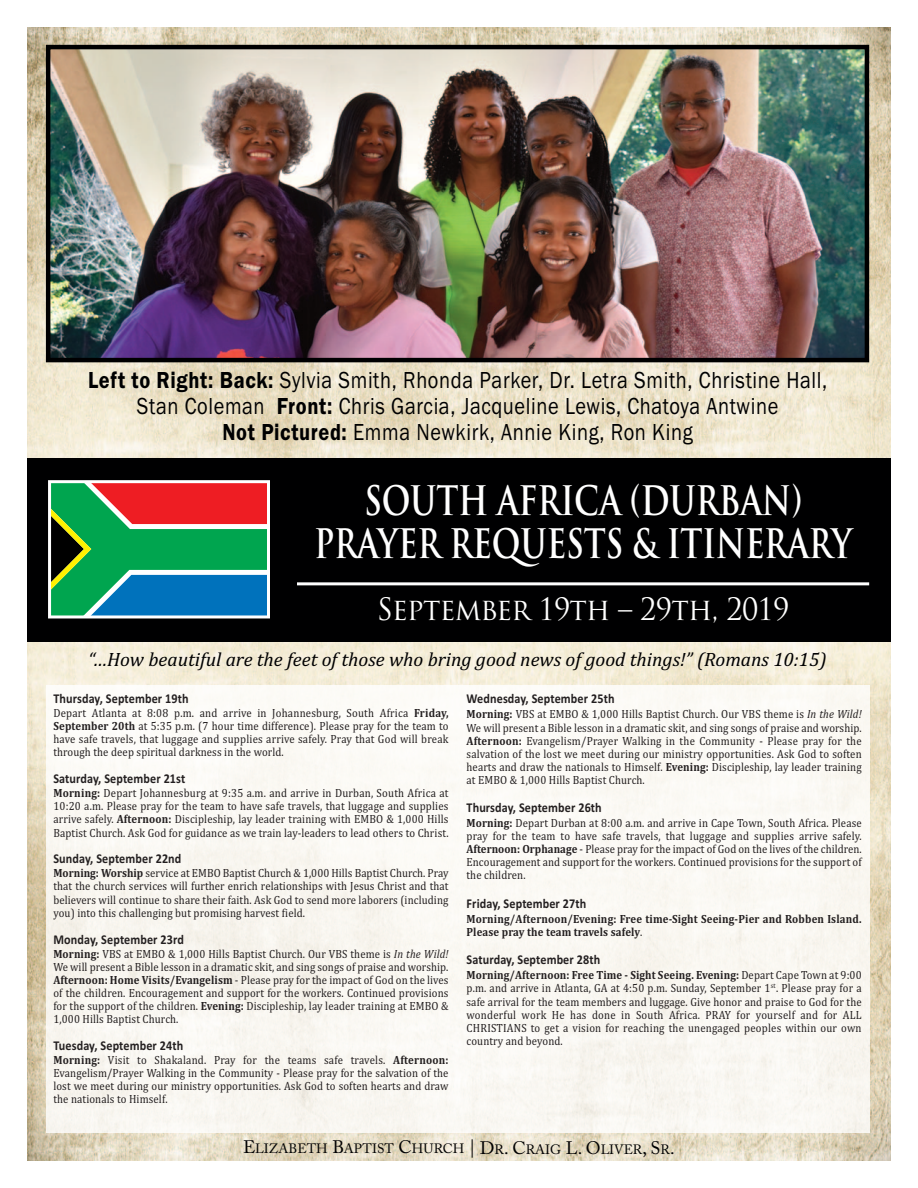
<style>
.page{position:relative;width:918px;height:1188px;background:#fff}
.page>*{position:absolute;margin:0;border:0;box-sizing:border-box;transform-origin:0 0}
.t1{font:700 39.6px/42.6px "Trajan Pro";letter-spacing:-.01em;color:#fff;text-align:center;scale:.78 1}
.t2{font:30px "Trajan Pro";letter-spacing:-.025em;color:#fff;scale:.95 1}
.t3{font:24px/25.7px "Franklin Gothic";letter-spacing:.03em;color:#000001;text-align:center;scale:.85 1}
.t4{font:italic 19.5px "Cambria";color:#000001}
.t5{font:700 13.5px "Calibri";letter-spacing:.01em;color:#231f20;scale:.9 1}
.t6{font:13.5px "Adobe Caslon Pro";color:#000001}
.t7{font:12px/13px "Cambria";letter-spacing:.01em;color:#231f20;text-align:justify;scale:.9 1}
.t8{font:700 12px/13.2px "Cambria";letter-spacing:.015em;color:#231f20;scale:.9 1}
.s1{font-weight:600}
.s2{font-weight:700}
.s3{font-style:italic}
.s4{font-weight:400}
.s5{font-size:18px}
</style>
<div class="page">
<img style="left:27px;top:27px;width:864px;height:1134px">
<img style="left:51px;top:50px;width:813px;height:307px">
<div style="left:46px;top:45px;width:823px;height:317px;border:4px solid #000001"></div>
<div style="left:27px;top:459px;width:864px;height:183px;background:#000001"></div>
<hr style="left:297px;top:582px;width:572px;height:3px;background:#fff">
<div style="left:46px;top:686px;width:823px;height:447px;background:#faf8f3"></div>
<svg style="left:52px;top:484px;width:214px;height:130px;background:#4b7d64"></svg>
<div style="left:48px;top:480px;width:222px;height:138px;border:3px solid #fff"></div>
<h3 class="t3" style="left:88px;top:369px;width:871px"><span class="s1">Left to Right: Back:</span> Sylvia Smith, Rhonda Parker, Dr. Letra Smith, Christine Hall,<br>Stan Coleman <span class="s1">Front:</span> Chris Garcia, Jacqueline Lewis, Chatoya Antwine<br><span class="s1">Not Pictured:</span> Emma Newkirk, Annie King, Ron King</h3>
<h1 class="t1" style="left:314px;top:480px;width:691px">SOUTH AFRICA (DURBAN)<br>PRAYER REQUESTS &amp; ITINERARY</h1>
<h2 class="t2" style="left:377px;top:592px;width:436px">SEPTEMBER 19TH – 29TH, 2019</h2>
<h3 class="t4" style="left:88px;top:653px;width:740px">“…How beautiful are the feet of those who bring good news of good things!” (Romans 10:15)</h3>
<p class="t5" style="left:53px;top:691px;width:152px">Thursday, September 19th</p>
<p class="t7" style="left:53px;top:708px;width:441px">Depart Atlanta at 8:08 p.m. and arrive in Johannesburg, South Africa <span class="s2">Friday, September 20th</span> at 5:35 p.m. (7 hour time difference). Please pray for the team to have safe travels, that luggage and supplies arrive safely. Pray that God will break through the deep spiritual darkness in the world.</p>
<p class="t5" style="left:53px;top:771px;width:148px">Saturday, September 21st</p>
<p class="t7" style="left:53px;top:788px;width:441px"><span class="s2">Morning:</span> Depart Johannesburg at 9:35 a.m. and arrive in Durban, South Africa at 10:20 a.m. Please pray for the team to have safe travels, that luggage and supplies arrive safely. <span class="s2">Afternoon:</span> Discipleship, lay leader training with EMBO &amp; 1,000 Hills Baptist Church. Ask God for guidance as we train lay‐leaders to lead others to Christ.</p>
<p class="t5" style="left:53px;top:851px;width:144px">Sunday, September 22nd</p>
<p class="t7" style="left:53px;top:868px;width:441px"><span class="s2">Morning: Worship</span> service at EMBO Baptist Church &amp; 1,000 Hills Baptist Church. Pray that the church services will further enrich relationships with Jesus Christ and that believers will continue to share their faith. Ask God to send more laborers (including you) into this challenging but promising harvest field.</p>
<p class="t5" style="left:53px;top:931px;width:147px">Monday, September 23rd</p>
<p class="t7" style="left:53px;top:948px;width:441px"><span class="s2">Morning:</span> VBS at EMBO &amp; 1,000 Hills Baptist Church. Our VBS theme is <span class="s3">In the Wild!<br></span>We will present a Bible lesson in a dramatic skit, and sing songs of praise and worship.<br><span class="s2">Afternoon: Home Visits/Evangelism</span> ‐ Please pray for the impact of God on the lives of the children. Encouragement and support for the workers. Continued provisions for the support of the children. <span class="s2">Evening:</span> Discipleship, lay leader training at EMBO &amp; 1,000 Hills Baptist Church.</p>
<p class="t5" style="left:53px;top:1037px;width:146px">Tuesday, September 24th</p>
<p class="t7" style="left:53px;top:1054px;width:441px"><span class="s2">Morning:</span> Visit to Shakaland. Pray for the teams safe travels. <span class="s2">Afternoon:<br></span>Evangelism/Prayer Walking in the Community ‐ Please pray for the salvation of the lost we meet during our ministry opportunities. Ask God to soften hearts and draw the nationals to Himself.</p>
<p class="t5" style="left:467px;top:691px;width:166px">Wednesday, September 25th</p>
<p class="t7" style="left:467px;top:709px;width:441px"><span class="s2">Morning:</span> VBS at EMBO &amp; 1,000 Hills Baptist Church. Our VBS theme is <span class="s3">In the Wild!<br></span>We will present a Bible lesson in a dramatic skit, and sing songs of praise and worship.<br><span class="s2">Afternoon:</span> Evangelism/Prayer Walking in the Community ‐ Please pray for the salvation of the lost we meet during our ministry opportunities. Ask God to soften hearts and draw the nationals to Himself. <span class="s2">Evening:</span> Discipleship, lay leader training at EMBO &amp; 1,000 Hills Baptist Church.</p>
<p class="t5" style="left:467px;top:799px;width:152px">Thursday, September 26th</p>
<p class="t7" style="left:467px;top:817px;width:441px"><span class="s2">Morning:</span> Depart Durban at 8:00 a.m. and arrive in Cape Town, South Africa. Please pray for the team to have safe travels, that luggage and supplies arrive safely.<br><span class="s2">Afternoon: Orphanage</span> ‐ Please pray for the impact of God on the lives of the children.<br>Encouragement and support for the workers. Continued provisions for the support of the children.</p>
<p class="t5" style="left:467px;top:895px;width:135px">Friday, September 27th</p>
<p class="t8" style="left:467px;top:913px;width:440px">Morning/Afternoon/Evening: Free time‑Sight Seeing‑Pier and Robben Island.<br>Please pray the team travels safely<span class="s4">.</span></p>
<p class="t5" style="left:467px;top:952px;width:150px">Saturday, September 28th</p>
<p class="t7" style="left:467px;top:970px;width:441px"><span class="s2">Morning/Afternoon: Free Time ‑ Sight Seeing. Evening:</span> Depart Cape Town at 9:00 p.m. and arrive in Atlanta, GA at 4:50 p.m. Sunday, September 1<sup>st</sup>. Please pray for a safe arrival for the team members and luggage. Give honor and praise to God for the wonderful work He has done in South Africa. PRAY for yourself and for ALL CHRISTIANS to get a vision for reaching the unengaged peoples within our own country and beyond.</p>
<p class="t6" style="left:243px;top:1140px;width:433px"><span class="s5">E</span>LIZABETH <span class="s5">B</span>APTIST <span class="s5">C</span>HURCH <span class="s5">| D</span>R<span class="s5">. C</span>RAIG <span class="s5">L. O</span>LIVER<span class="s5">, S</span>R<span class="s5">.</span></p>
</div>
